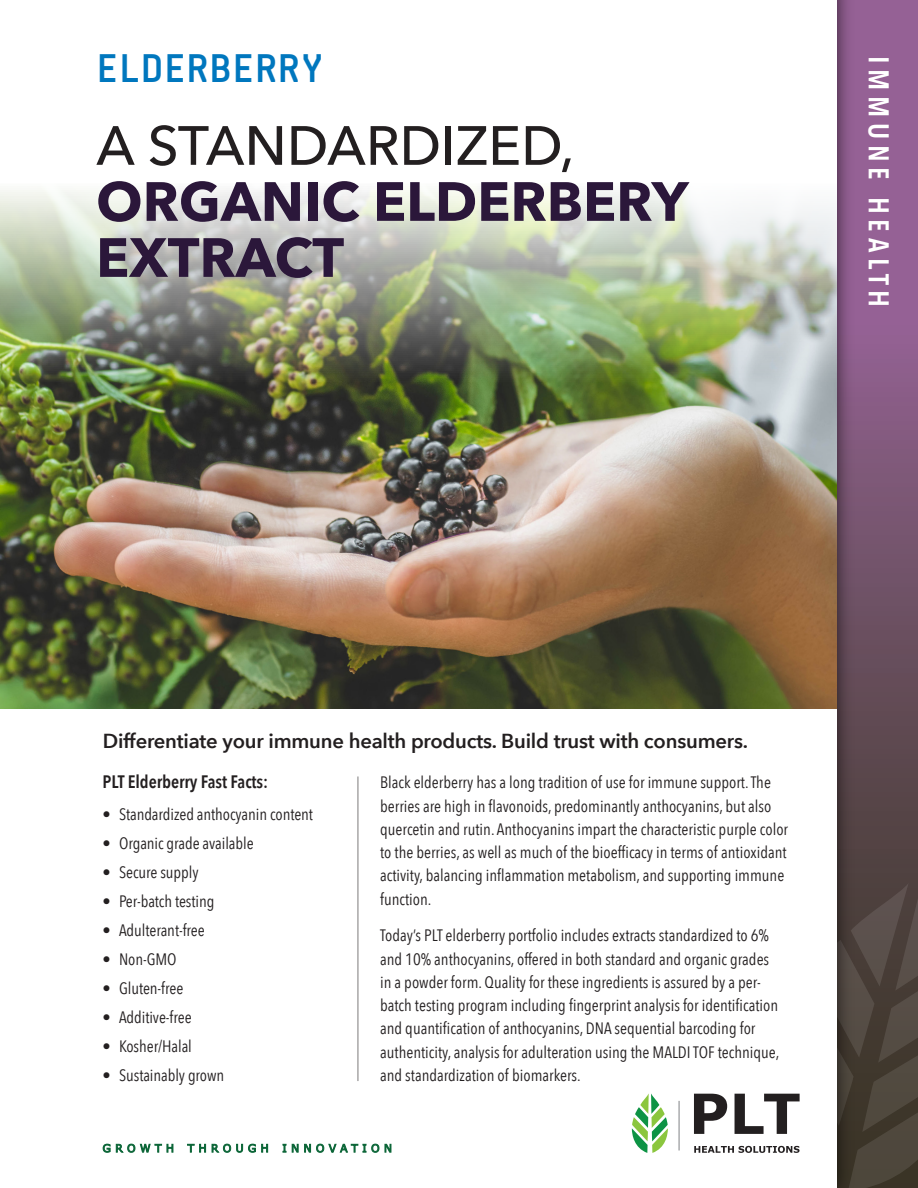
<style>
.page{position:relative;width:918px;height:1188px;background:#fff}
.page>*{position:absolute;margin:0;border:0;box-sizing:border-box;transform-origin:0 0}
.t1{font:700 54.6px/56.1px "Avenir Next";color:#2b173a}
.Bullet_Copy_White{font:700 43.5px "Realtime Text";letter-spacing:-.005em;color:#0077be}
.t2{font:600 28.5px "Avenir Next Condensed";letter-spacing:.2em;color:#fff}
.Bullet_Copy_White-2{font:600 20.25px "Avenir Next";letter-spacing:-.01em;color:#231f20}
.Bullet_Copy{font:600 18px "Avenir Next Condensed";letter-spacing:-.005em;color:#231f20}
.Body_Text{font:16.5px/23.2px "Avenir Next Condensed";color:#231f20}
.s1{font-weight:500;color:#231f20}
</style>
<div class="page">
<svg style="left:632px;top:1093px;width:36px;height:60px"></svg>
<svg style="left:694px;top:1094px;width:33px;height:40px"></svg>
<svg style="left:735px;top:1094px;width:65px;height:40px"></svg>
<svg style="left:694px;top:1146px;width:106px;height:7px"></svg>
<hr style="left:679px;top:1101px;width:1px;height:50px;background:#808285">
<img style="left:0;top:190px;width:837px;height:518px">
<svg style="left:103px;top:1144px;width:7px;height:9px"></svg>
<svg style="left:116px;top:1144px;width:57px;height:9px"></svg>
<svg style="left:187px;top:1144px;width:19px;height:8px"></svg>
<svg style="left:212px;top:1144px;width:56px;height:9px"></svg>
<svg style="left:283px;top:1144px;width:3px;height:8px"></svg>
<svg style="left:292px;top:1144px;width:6px;height:8px"></svg>
<svg style="left:304px;top:1144px;width:75px;height:9px"></svg>
<svg style="left:385px;top:1144px;width:6px;height:8px"></svg>
<svg style="left:859px;top:0;width:59px;height:883px;background:#7d5677"></svg>
<svg style="left:859px;top:883px;width:59px;height:305px;background:#4d443c"></svg>
<img style="left:837px;top:0;width:22px;height:1188px">
<hr style="left:358px;top:776px;width:1px;height:305px;background:#231f20">
<p class="Bullet_Copy_White" style="left:96px;top:39px;width:229px">ELDERBERRY</p>
<p class="t1" style="left:96px;top:117px;width:594px"><span class="s1">A STANDARDIZED,<br></span>ORGANIC ELDERBERY<br>EXTRACT</p>
<p class="t2" style="left:903px;top:56px;width:253px;rotate:90deg">IMMUNE HEALTH</p>
<p class="Bullet_Copy_White-2" style="left:103px;top:723px;width:647px">Differentiate your immune health products. Build trust with consumers.</p>
<p class="Bullet_Copy" style="left:103px;top:766px;width:167px">PLT Elderberry Fast Facts:</p>
<p class="Body_Text" style="left:103px;top:801px;width:212px">• Standardized anthocyanin content</p>
<p class="Body_Text" style="left:103px;top:830px;width:153px">• Organic grade available</p>
<p class="Body_Text" style="left:103px;top:859px;width:97px">• Secure supply</p>
<p class="Body_Text" style="left:103px;top:889px;width:113px">• Per-batch testing</p>
<p class="Body_Text" style="left:103px;top:918px;width:104px">• Adulterant-free</p>
<p class="Body_Text" style="left:103px;top:947px;width:75px">• Non-GMO</p>
<p class="Body_Text" style="left:103px;top:976px;width:82px">• Gluten-free</p>
<p class="Body_Text" style="left:103px;top:1005px;width:91px">• Additive-free</p>
<p class="Body_Text" style="left:103px;top:1034px;width:91px">• Kosher/Halal</p>
<p class="Body_Text" style="left:103px;top:1063px;width:123px">• Sustainably grown</p>
<p class="Body_Text" style="left:380px;top:770px;width:410px">Black elderberry has a long tradition of use for immune support. The berries are high in flavonoids, predominantly anthocyanins, but also quercetin and rutin. Anthocyanins impart the characteristic purple color to the berries, as well as much of the bioefficacy in terms of antioxidant activity, balancing inflammation metabolism, and supporting immune function.</p>
<p class="Body_Text" style="left:380px;top:923px;width:401px">Today’s PLT elderberry portfolio includes extracts standardized to 6% and 10% anthocyanins, offered in both standard and organic grades in a powder form. Quality for these ingredients is assured by a per&shy;batch testing program including fingerprint analysis for identification and quantification of anthocyanins, DNA sequential barcoding for authenticity, analysis for adulteration using the MALDI TOF technique, and standardization of biomarkers.</p>
</div>
